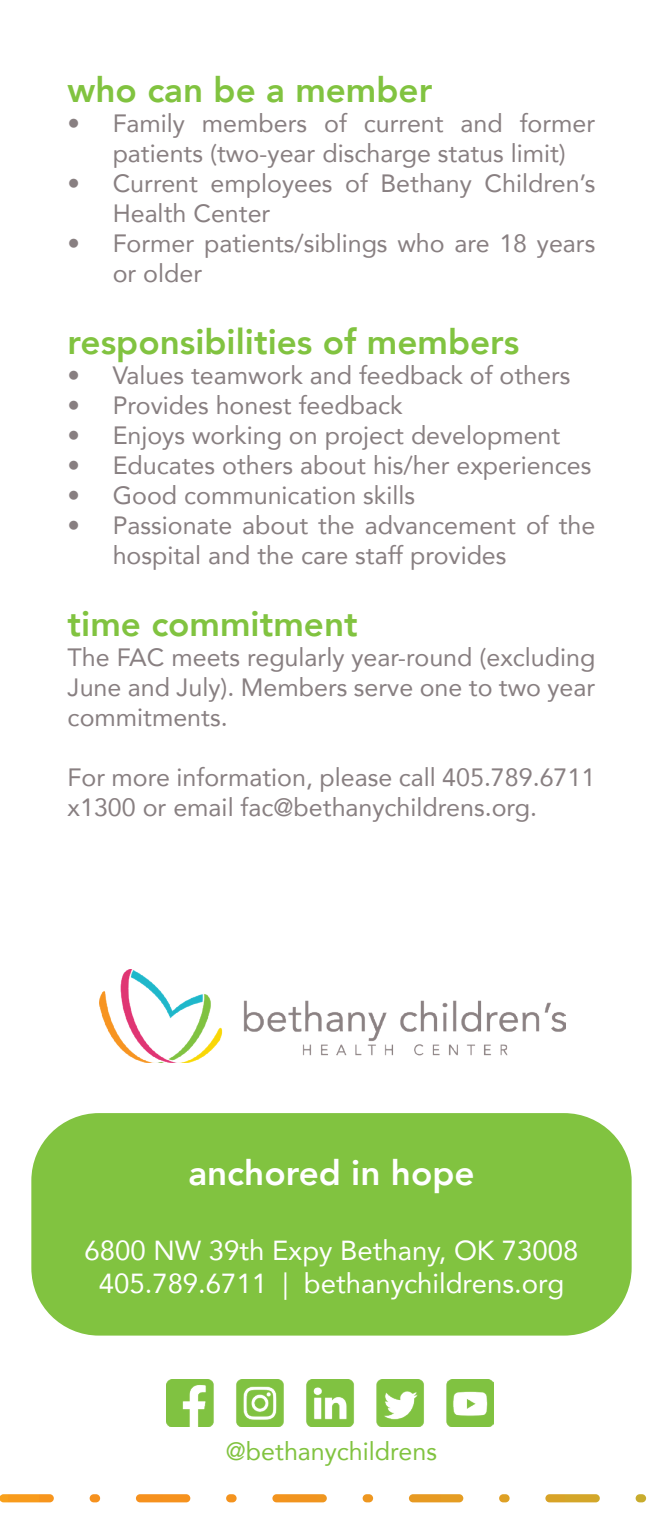
<style>
.page{position:relative;width:663px;height:1530px;background:#fff}
.page>*{position:absolute;margin:0;border:0;box-sizing:border-box;transform-origin:0 0}
.t1{font:800 35px "Avenir";color:#81c340}
.t2{font:800 35px "Avenir";color:#fff}
.t3{font:27.5px/33px "Avenir";color:#fff;text-align:center}
.t4{font:25px/30px "Avenir";color:#887f81}
.t5{font:25px "Avenir";color:#81c340}
</style>
<div class="page">
<div style="left:31px;top:1113px;width:600px;height:223px;background:#81c340;border-radius:68px"></div>
<img style="left:100px;top:970px;width:464px;height:93px">
<img style="left:166px;top:1379px;width:326px;height:48px">
<svg style="left:0;top:1494px;width:645px;height:8px"></svg>
<h1 class="t1" style="left:68px;top:63px;width:366px">who can be a member</h1>
<p class="t4" style="left:112px;top:108px;width:484px;text-indent:-45px">• Family members of current and former patients (two-year discharge status limit)</p>
<p class="t4" style="left:112px;top:168px;width:483px;text-indent:-45px">• Current employees of Bethany Children’s<br>Health Center</p>
<p class="t4" style="left:112px;top:228px;width:484px;text-indent:-45px">• Former patients/siblings who are 18 years or older</p>
<h1 class="t1" style="left:68px;top:315px;width:453px">responsibilities of members</h1>
<p class="t4" style="left:68px;top:360px;width:504px">• Values teamwork and feedback of others</p>
<p class="t4" style="left:68px;top:390px;width:336px">• Provides honest feedback</p>
<p class="t4" style="left:68px;top:420px;width:494px">• Enjoys working on project development</p>
<p class="t4" style="left:68px;top:450px;width:525px">• Educates others about his/her experiences</p>
<p class="t4" style="left:68px;top:480px;width:349px">• Good communication skills</p>
<p class="t4" style="left:112px;top:510px;width:484px;text-indent:-45px">• Passionate about the advancement of the hospital and the care staff provides</p>
<h1 class="t1" style="left:68px;top:597px;width:291px">time commitment</h1>
<p class="t4" style="left:68px;top:642px;width:529px;text-align:justify">The FAC meets regularly year-round (excluding June and July). Members serve one to two year commitments.</p>
<p class="t4" style="left:68px;top:762px;width:529px">For more information, please call 405.789.6711 x1300 or email fac@bethanychildrens.org.</p>
<h1 class="t2" style="left:188px;top:1146px;width:287px">anchored in hope</h1>
<p class="t3" style="left:84px;top:1234px;width:495px">6800 NW 39th Expy Bethany, OK 73008<br>405.789.6711 | bethanychildrens.org</p>
<p class="t5" style="left:226px;top:1431px;width:212px">@bethanychildrens</p>
</div>
